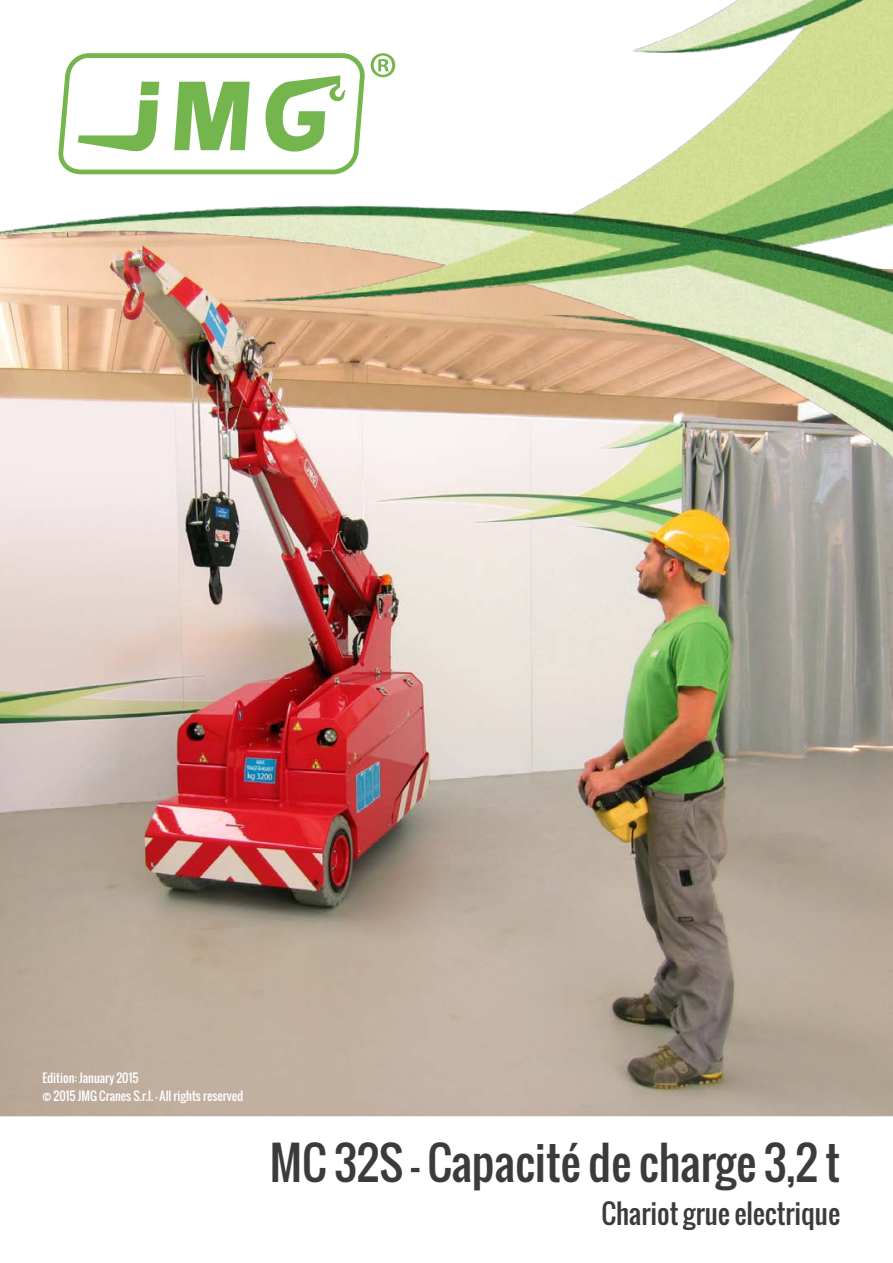
<style>
.page{position:relative;width:893px;height:1263px;background:#fff}
.page>*{position:absolute;margin:0;border:0;box-sizing:border-box;transform-origin:0 0}
.t1{font:45px "Oswald";color:#3a3b3a}
.t2{font:27px "Oswald";color:#3a3b3a}
.t3{font:12px/18px "Oswald";color:#fff}
</style>
<div class="page">
<img style="left:0;top:496px;width:893px;height:620px">
<img style="left:0;top:0;width:893px;height:496px">
<svg style="left:57px;top:53px;width:308px;height:121px"></svg>
<svg style="left:371px;top:53px;width:24px;height:24px"></svg>
<p class="t3" style="left:43px;top:1068px;width:202px">Edition: January 2015<br>© 2015 JMG Cranes S.r.l. - All rights reserved</p>
<h1 class="t1" style="left:270px;top:1128px;width:572px">MC 32S - Capacité de charge 3,2 t</h1>
<h2 class="t2" style="left:602px;top:1193px;width:240px">Chariot grue electrique</h2>
</div>
